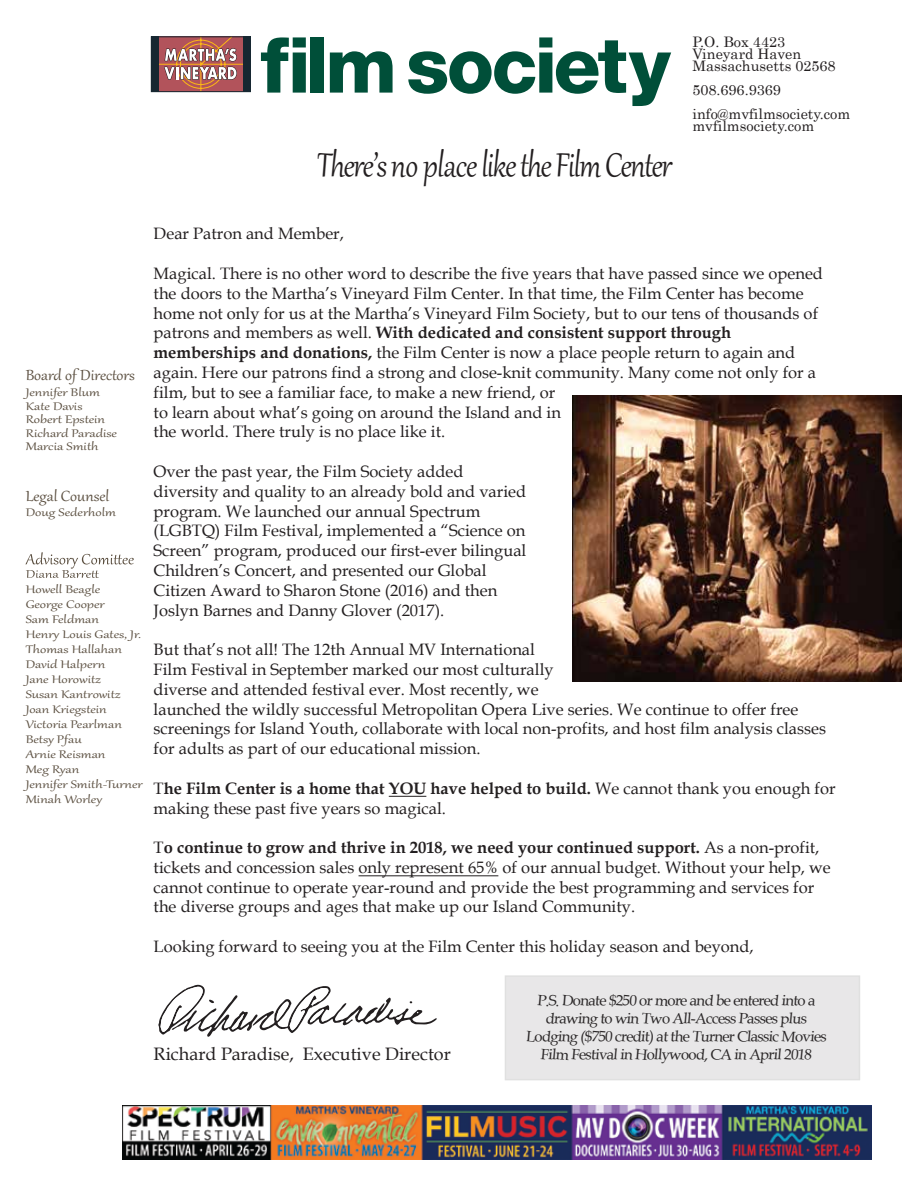
<style>
.page{position:relative;width:918px;height:1188px;background:#fff}
.page>*{position:absolute;margin:0;border:0;box-sizing:border-box;transform-origin:0 0}
.t1{font:41.25px "Gabriola";color:#231f20;scale:.85 1}
.t2{font:18px "Book Antiqua";color:#231f20}
.t3{font:18px "Gabriola";color:#5a4e3f;scale:1.08 1}
.t4{font:16.5px/19.8px "Book Antiqua";color:#231f20}
.t5{font:15px/17px "Book Antiqua";color:#231f20;text-align:center}
.t6{font:14.4px/12px "Century";color:#231f20}
.t7{font:13.5px/15px "Gabriola";color:#5a4e3f;scale:1.3 1}
.s1{font-weight:700}
</style>
<div class="page">
<svg style="left:25px;top:552px;width:109px;height:26px"></svg>
<div style="left:505px;top:976px;width:354px;height:104px;background:#e8e7e8"></div>
<img style="left:572px;top:396px;width:329px;height:285px">
<hr style="left:389px;top:796px;width:37px;height:1px;background:#231f20">
<hr style="left:359px;top:875px;width:139px;height:1px;background:#231f20">
<svg style="left:261px;top:37px;width:45px;height:56px"></svg>
<div style="left:311px;top:37px;width:13px;height:56px;background:#004f39"></div>
<svg style="left:330px;top:51px;width:63px;height:42px"></svg>
<svg style="left:408px;top:37px;width:263px;height:69px"></svg>
<svg style="left:151px;top:36px;width:100px;height:57px;background:#b77a73"></svg>
<div style="left:151px;top:36px;width:7px;height:56px;background:#162731"></div>
<div style="left:243px;top:36px;width:8px;height:56px;background:#162731"></div>
<div style="left:151px;top:37px;width:100px;height:55px;border:1px solid #162731"></div>
<svg style="left:158px;top:985px;width:279px;height:52px"></svg>
<img style="left:123px;top:1105px;width:749px;height:54px">
<h1 class="t1" style="left:319px;top:136px;width:83px;rotate:3deg">There’s</h1>
<h1 class="t1" style="left:393px;top:135px;width:103px;rotate:4deg">no place</h1>
<h1 class="t1" style="left:483px;top:133px;width:225px;rotate:3deg">liketheFilmCenter</h1>
<p class="t6" style="left:692px;top:35px;width:145px">P.O. Box 4423<br>Vineyard Haven<br>Massachusetts 02568</p>
<p class="t6" style="left:692px;top:77px;width:159px;line-height:24px">508.696.9369 info@mvfilmsociety.com</p>
<p class="t6" style="left:692px;top:119px;width:123px">mvfilmsociety.com</p>
<p class="t3" style="left:26px;top:363px;width:103px">Board of Directors</p>
<p class="t7" style="left:26px;top:385px;width:72px;line-height:13.5px">Jennifer Blum<br>Kate Davis<br>Robert Epstein<br>Richard Paradise<br>Marcia Smith</p>
<p class="t3" style="left:26px;top:484px;width:79px">Legal Counsel</p>
<p class="t7" style="left:26px;top:504px;width:71px">Doug Sederholm</p>
<p class="t7" style="left:26px;top:581px;width:91px">Howell Beagle<br>George Cooper<br>Sam Feldman<br>Henry Louis Gates, Jr.<br>Thomas Hallahan<br>David Halpern<br>Jane Horowitz<br>Susan Kantrowitz<br>Joan Kriegstein<br>Victoria Pearlman<br>Betsy Pfau<br>Arnie Reisman<br>Meg Ryan<br>Jennifer Smith-Turner<br>Minah Worley</p>
<p class="t4" style="left:154px;top:224px;width:192px">Dear Patron and Member,</p>
<p class="t4" style="left:154px;top:263px;width:671px">Magical. There is no other word to describe the five years that have passed since we opened the doors to the Martha’s Vineyard Film Center. In that time, the Film Center has become home not only for us at the Martha’s Vineyard Film Society, but to our tens of thousands of patrons and members as well. <span class="s1">With dedicated and consistent support through memberships and donations,</span> the Film Center is now a place people return to again and again. Here our patrons find a strong and close-knit community. Many come not only for a film, but to see a familiar face, to make a new friend, or<br>to learn about what’s going on around the Island and in<br>the world. There truly is no place like it.</p>
<p class="t4" style="left:154px;top:461px;width:374px">Over the past year, the Film Society added diversity and quality to an already bold and varied program. We launched our annual Spectrum (LGBTQ) Film Festival, implemented a “Science on Screen” program, produced our first-ever bilingual Children’s Concert, and presented our Global Citizen Award to Sharon Stone (2016) and then Joslyn Barnes and Danny Glover (2017).</p>
<p class="t4" style="left:154px;top:639px;width:674px">But that’s not all! The 12th Annual MV International<br>Film Festival in September marked our most culturally<br>diverse and attended festival ever. Most recently, we<br>launched the wildly successful Metropolitan Opera Live series. We continue to offer free screenings for Island Youth, collaborate with local non-profits, and host film analysis classes for adults as part of our educational mission.</p>
<p class="t4" style="left:154px;top:778px;width:683px">T<span class="s1">he Film Center is a home that YOU have helped to build.</span> We cannot thank you enough for making these past five years so magical.</p>
<p class="t4" style="left:154px;top:837px;width:679px">T<span class="s1">o continue to grow and thrive in 2018, we need your continued support.</span> As a non-profit, tickets and concession sales only represent 65% of our annual budget. Without your help, we cannot continue to operate year-round and provide the best programming and services for the diverse groups and ages that make up our Island Community.</p>
<p class="t4" style="left:154px;top:936px;width:602px">Looking forward to seeing you at the Film Center this holiday season and beyond,</p>
<p class="t2" style="left:154px;top:1042px;width:299px">Richard Paradise, Executive Director</p>
<p class="t5" style="left:539px;top:980px;width:279px;rotate:5deg">P.S. Donate $250 or more and be entered into a drawing to win Two All-Access Passes plus</p>
<p class="t5" style="left:528px;top:1014px;width:301px;line-height:18.6px;rotate:5deg">Lodging ($750 credit) at the Turner Classic Movies<br>Film Festival in Hollywood, CA in April 2018</p>
</div>
